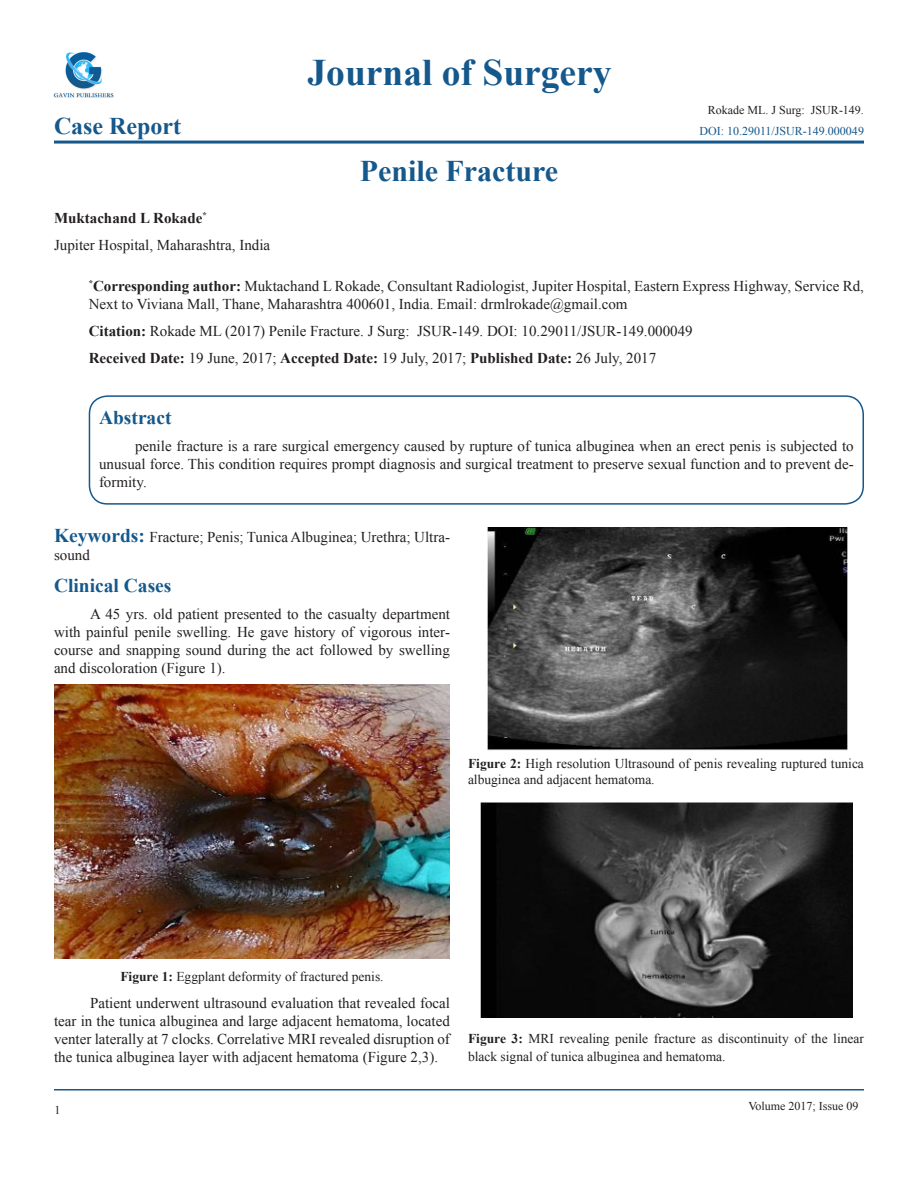
<style>
.page{position:relative;width:918px;height:1188px;background:#fff}
.page>*{position:absolute;margin:0;border:0;box-sizing:border-box;transform-origin:0 0}
.t1{font:700 37.5px "Times New Roman";color:#15588c}
.t2{font:700 30px "Times New Roman";color:#15588c}
.t3{font:700 24px "Times New Roman";color:#15588c}
.t4{font:700 19.5px "Times New Roman";color:#15588c}
.t5{font:15px/18px "Times New Roman";color:#231f20;text-align:justify}
.t6{font:700 15px "Times New Roman";color:#231f20}
.t7{font:13.5px/16.2px "Times New Roman";color:#231f20}
.t8{font:12px "Times New Roman";color:#231f20}
.t9{font:12px "Times New Roman";color:#15588c}
.s1{font-weight:700}
.s2{font-weight:400}
.s3{font-weight:700;font-size:19.5px;color:#15588c}
</style>
<div class="page">
<hr style="left:54px;top:1089px;width:810px;height:1px;background:#15588c">
<img style="left:54px;top:52px;width:59px;height:45px">
<hr style="left:54px;top:141px;width:810px;height:3px;background:#15588c">
<div style="left:89px;top:395px;width:775px;height:110px;border:2px solid #15588c;border-radius:18px"></div>
<img style="left:54px;top:684px;width:396px;height:275px">
<img style="left:488px;top:528px;width:360px;height:223px">
<img style="left:480px;top:803px;width:372px;height:214px">
<p class="t3" style="left:54px;top:109px;width:129px">Case Report</p>
<p class="t1" style="left:308px;top:46px;width:306px">Journal of Surgery</p>
<p class="t2" style="left:360px;top:150px;width:200px">Penile Fracture</p>
<p class="t8" style="left:708px;top:102px;width:158px">Rokade ML. J Surg: JSUR-149.</p>
<p class="t9" style="left:699px;top:123px;width:166px">DOI: 10.29011/JSUR-149.000049</p>
<p class="t6" style="left:54px;top:208px;width:154px">Muktachand L Rokade<sup>*</sup></p>
<p class="t5" style="left:54px;top:236px;width:218px">Jupiter Hospital, Maharashtra, India</p>
<p class="t5" style="left:89px;top:277px;width:777px"><sup>*</sup><span class="s1">Corresponding author:</span> Muktachand L Rokade, Consultant Radiologist, Jupiter Hospital, Eastern Express Highway, Service Rd,<br>Next to Viviana Mall, Thane, Maharashtra 400601, India. Email: drmlrokade@gmail.com</p>
<p class="t5" style="left:89px;top:322px;width:605px"><span class="s1">Citation:</span> Rokade ML (2017) Penile Fracture. J Surg: JSUR-149. DOI: 10.29011/JSUR-149.000049</p>
<p class="t6" style="left:89px;top:348px;width:569px">Received Date: <span class="s2">19 June, 2017;</span> Accepted Date: <span class="s2">19 July, 2017;</span> Published Date: <span class="s2">26 July, 2017</span></p>
<p class="t4" style="left:99px;top:404px;width:74px">Abstract</p>
<p class="t5" style="left:99px;top:437px;width:756px;text-indent:36px">penile fracture is a rare surgical emergency caused by rupture of tunica albuginea when an erect penis is subjected to unusual force. This condition requires prompt diagnosis and surgical treatment to preserve sexual function and to prevent de&shy;formity.</p>
<p class="t5" style="left:54px;top:527px;width:397px"><span class="s3">Keywords:</span> Fracture; Penis; Tunica Albuginea; Urethra; Ultra&shy;sound</p>
<p class="t4" style="left:54px;top:572px;width:119px">Clinical Cases</p>
<p class="t5" style="left:54px;top:605px;width:398px;text-indent:36px">A 45 yrs. old patient presented to the casualty department with painful penile swelling. He gave history of vigorous inter&shy;course and snapping sound during the act followed by swelling and discoloration (Figure 1).</p>
<p class="t7" style="left:468px;top:755px;width:397px"><span class="s1">Figure 2:</span> High resolution Ultrasound of penis revealing ruptured tunica albuginea and adjacent hematoma.</p>
<p class="t7" style="left:120px;top:969px;width:265px"><span class="s1">Figure 1:</span> Eggplant deformity of fractured penis.</p>
<p class="t5" style="left:54px;top:994px;width:398px;text-indent:36px">Patient underwent ultrasound evaluation that revealed focal tear in the tunica albuginea and large adjacent hematoma, located venter laterally at 7 clocks. Correlative MRI revealed disruption of the tunica albuginea layer with adjacent hematoma (Figure 2,3).</p>
<p class="t7" style="left:468px;top:1029px;width:397px;line-height:18px"><span class="s1">Figure 3:</span> MRI revealing penile fracture as discontinuity of the linear black signal of tunica albuginea and hematoma.</p>
<p class="t8" style="left:54px;top:1102px;width:7px">1</p>
<p class="t8" style="left:748px;top:1097px;width:112px">Volume 2017; Issue 09</p>
</div>
